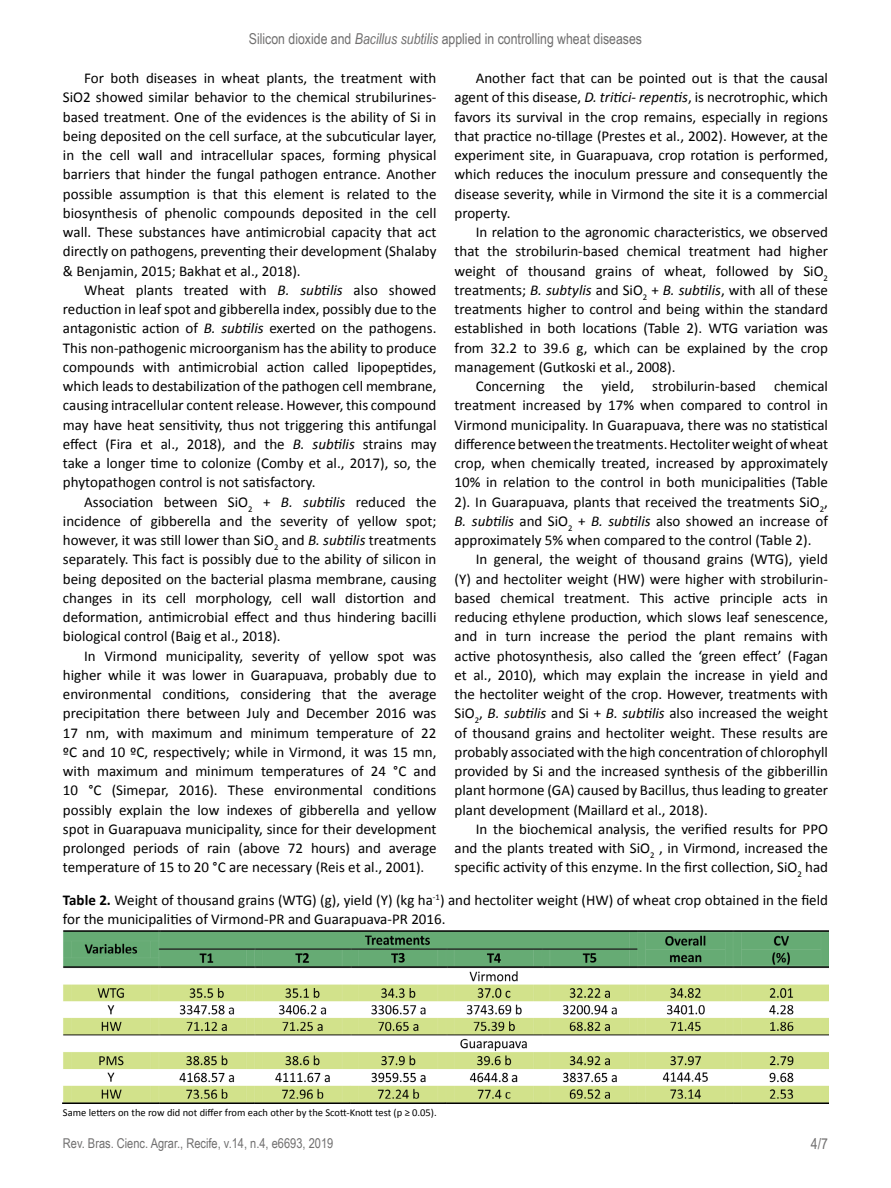
<style>
.page{position:relative;width:891px;height:1188px;background:#fff}
.page>*{position:absolute;margin:0;border:0;box-sizing:border-box;transform-origin:0 0}
.t1{font:15px/19.2px "Calibri";color:#000;text-align:justify}
.t2{font:15px "Arial Narrow";color:#706f6f}
.t3{font:13.5px "Arial Narrow";color:#706f6f}
.t4{font:10.5px "Calibri";color:#000}
.s1{font-style:italic}
.s2{font-weight:700}
</style>
<div class="page">
<img style="left:63px;top:930px;width:765px;height:174px">
<p class="t2" style="left:249px;top:28px;width:395px">Silicon dioxide and <span class="s1">Bacillus subtilis</span> applied in controlling wheat diseases</p>
<p class="t1" style="left:63px;top:69px;width:375px;text-indent:21px">For both diseases in wheat plants, the treatment with SiO2 showed similar behavior to the chemical strubilurines&shy;based treatment. One of the evidences is the ability of Si in being deposited on the cell surface, at the subcuticular layer, in the cell wall and intracellular spaces, forming physical barriers that hinder the fungal pathogen entrance. Another possible assumption is that this element is related to the biosynthesis of phenolic compounds deposited in the cell wall. These substances have antimicrobial capacity that act directly on pathogens, preventing their development (Shalaby &amp; Benjamin, 2015; Bakhat et al., 2018).</p>
<p class="t1" style="left:63px;top:280px;width:375px;text-indent:21px">Wheat plants treated with <span class="s1">B. subtilis</span> also showed reduction in leaf spot and gibberella index, possibly due to the antagonistic action of <span class="s1">B. subtilis</span> exerted on the pathogens.<br>This non-pathogenic microorganism has the ability to produce compounds with antimicrobial action called lipopeptides, which leads to destabilization of the pathogen cell membrane, causing intracellular content release. However, this compound may have heat sensitivity, thus not triggering this antifungal effect (Fira et al., 2018), and the <span class="s1">B. subtilis</span> strains may take a longer time to colonize (Comby et al., 2017), so, the phytopathogen control is not satisfactory.</p>
<p class="t1" style="left:63px;top:492px;width:375px;text-indent:21px">Association between SiO<sub>2</sub> + <span class="s1">B. subtilis</span> reduced the incidence of gibberella and the severity of yellow spot; however, it was still lower than SiO<sub>2</sub> and <span class="s1">B. subtilis</span> treatments separately. This fact is possibly due to the ability of silicon in being deposited on the bacterial plasma membrane, causing changes in its cell morphology, cell wall distortion and deformation, antimicrobial effect and thus hindering bacilli biological control (Baig et al., 2018).</p>
<p class="t1" style="left:63px;top:646px;width:375px;text-indent:21px">In Virmond municipality, severity of yellow spot was higher while it was lower in Guarapuava, probably due to environmental conditions, considering that the average precipitation there between July and December 2016 was 17 nm, with maximum and minimum temperature of 22 ºC and 10 ºC, respectively; while in Virmond, it was 15 mn, with maximum and minimum temperatures of 24 °C and 10 °C (Simepar, 2016). These environmental conditions possibly explain the low indexes of gibberella and yellow spot in Guarapuava municipality, since for their development prolonged periods of rain (above 72 hours) and average temperature of 15 to 20 °C are necessary (Reis et al., 2001).</p>
<p class="t1" style="left:455px;top:69px;width:375px;text-indent:21px">Another fact that can be pointed out is that the causal agent of this disease, <span class="s1">D. tritici- repentis</span>, is necrotrophic, which favors its survival in the crop remains, especially in regions that practice no-tillage (Prestes et al., 2002). However, at the experiment site, in Guarapuava, crop rotation is performed, which reduces the inoculum pressure and consequently the disease severity, while in Virmond the site it is a commercial property.</p>
<p class="t1" style="left:454px;top:223px;width:375px;text-indent:21px">In relation to the agronomic characteristics, we observed that the strobilurin-based chemical treatment had higher weight of thousand grains of wheat, followed by SiO<sub>2 </sub>treatments; <span class="s1">B. subtylis</span> and SiO<sub>2</sub> + <span class="s1">B. subtilis</span>, with all of these treatments higher to control and being within the standard established in both locations (Table 2). WTG variation was from 32.2 to 39.6 g, which can be explained by the crop management (Gutkoski et al., 2008).</p>
<p class="t1" style="left:454px;top:377px;width:375px;text-indent:21px">Concerning the yield, strobilurin-based chemical treatment increased by 17% when compared to control in Virmond municipality. In Guarapuava, there was no statistical difference between the treatments. Hectoliter weight of wheat crop, when chemically treated, increased by approximately 10% in relation to the control in both municipalities (Table 2). In Guarapuava, plants that received the treatments SiO<sub>2</sub>, <span class="s1">B. subtilis</span> and SiO<sub>2</sub> + <span class="s1">B. subtilis</span> also showed an increase of approximately 5% when compared to the control (Table 2).</p>
<p class="t1" style="left:455px;top:550px;width:375px;text-indent:21px">In general, the weight of thousand grains (WTG), yield (Y) and hectoliter weight (HW) were higher with strobilurin&shy;based chemical treatment. This active principle acts in reducing ethylene production, which slows leaf senescence, and in turn increase the period the plant remains with active photosynthesis, also called the ‘green effect’ (Fagan et al., 2010), which may explain the increase in yield and the hectoliter weight of the crop. However, treatments with SiO<sub>2</sub>, <span class="s1">B. subtilis</span> and Si + <span class="s1">B. subtilis</span> also increased the weight of thousand grains and hectoliter weight. These results are probably associated with the high concentration of chlorophyll provided by Si and the increased synthesis of the gibberillin plant hormone (GA) caused by Bacillus, thus leading to greater plant development (Maillard et al., 2018).</p>
<p class="t1" style="left:455px;top:819px;width:375px;text-indent:21px">In the biochemical analysis, the verified results for PPO and the plants treated with SiO<sub>2</sub> , in Virmond, increased the specific activity of this enzyme. In the first collection, SiO<sub>2</sub> had</p>
<p class="t1" style="left:63px;top:891px;width:767px;line-height:18.8px"><span class="s2">Table 2.</span> Weight of thousand grains (WTG) (g), yield (Y) (kg ha<sup>-1</sup>) and hectoliter weight (HW) of wheat crop obtained in the field for the municipalities of Virmond-PR and Guarapuava-PR 2016.</p>
<p class="t4" style="left:63px;top:1106px;width:375px">Same letters on the row did not differ from each other by the Scott-Knott test (p ≥ 0.05).</p>
<p class="t3" style="left:63px;top:1134px;width:272px">Rev. Bras. Cienc. Agrar., Recife, v.14, n.4, e6693, 2019</p>
<p class="t2" style="left:811px;top:1133px;width:19px">4/7</p>
</div>
